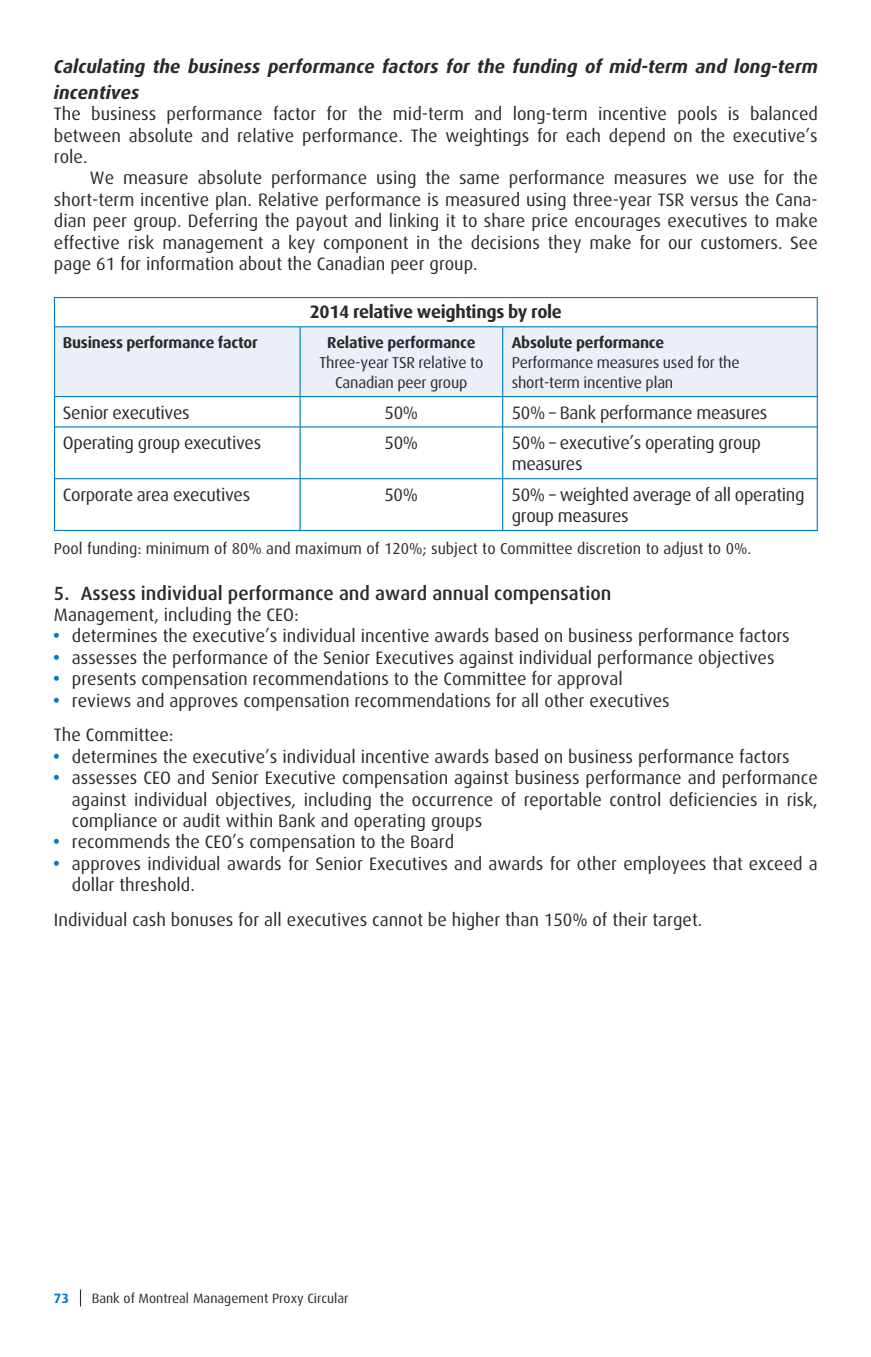
<style>
.page{position:relative;width:871px;height:1357px;background:#fff}
.page>*{position:absolute;margin:0;border:0;box-sizing:border-box;transform-origin:0 0}
.t1{font:500 19.12px "Dax";color:#2b292a}
.t2{font:italic 700 18.45px/25.9px "Dax";color:#2b292a}
.t3{font:18px/21.4px "Dax";color:#2b292a;text-align:justify}
.t4{font:18px/21.4px "Dax";letter-spacing:-.02em;color:#2b292a}
.t5{font:700 18px "Dax";letter-spacing:-.02em;color:#2b292a}
.t6{font:15.75px/20.2px "Dax";letter-spacing:-.015em;color:#2b292a;text-align:center}
.t7{font:700 15.75px "Dax";letter-spacing:-.015em;color:#2b292a}
.t8{font:13.5px "Dax";color:#2b292a}
.t9{font:700 13.5px "Dax";color:#007bc2}
.s1{font-family:"III Special Char";font-size:19.8px;color:#007bc2}
</style>
<div class="page">
<div style="left:54px;top:327px;width:763px;height:70px;background:#eaeff8"></div>
<hr style="left:54px;top:297px;width:763px;height:1px;background:#007bc2">
<hr style="left:54px;top:326px;width:763px;height:1px;background:#007bc2">
<hr style="left:54px;top:396px;width:763px;height:1px;background:#007bc2">
<hr style="left:299px;top:327px;width:2px;height:70px;background:#007bc2">
<hr style="left:502px;top:327px;width:1px;height:70px;background:#007bc2">
<hr style="left:54px;top:426px;width:763px;height:1px;background:#007bc2">
<hr style="left:299px;top:397px;width:2px;height:30px;background:#007bc2">
<hr style="left:502px;top:397px;width:1px;height:30px;background:#007bc2">
<hr style="left:54px;top:478px;width:763px;height:1px;background:#007bc2">
<hr style="left:299px;top:427px;width:2px;height:52px;background:#007bc2">
<hr style="left:502px;top:427px;width:1px;height:52px;background:#007bc2">
<hr style="left:54px;top:530px;width:763px;height:1px;background:#007bc2">
<hr style="left:299px;top:479px;width:2px;height:52px;background:#007bc2">
<hr style="left:502px;top:479px;width:1px;height:52px;background:#007bc2">
<hr style="left:54px;top:297px;width:1px;height:234px;background:#007bc2">
<hr style="left:816px;top:297px;width:1px;height:234px;background:#007bc2">
<svg style="left:80px;top:1289px;width:1px;height:17px"></svg>
<p class="t2" style="left:54px;top:55px;width:765px">Calculating the business performance factors for the funding of mid-term and long-term incentives</p>
<p class="t3" style="left:54px;top:104px;width:765px">The business performance factor for the mid-term and long-term incentive pools is balanced between absolute and relative performance. The weightings for each depend on the executive’s role.</p>
<p class="t3" style="left:54px;top:168px;width:765px;text-indent:36px">We measure absolute performance using the same performance measures we use for the short-term incentive plan. Relative performance is measured using three-year TSR versus the Cana&shy;dian peer group. Deferring the payout and linking it to share price encourages executives to make effective risk management a key component in the decisions they make for our customers. See page 61 for information about the Canadian peer group.</p>
<p class="t5" style="left:310px;top:304px;width:254px">2014 relative weightings by role</p>
<p class="t7" style="left:63px;top:335px;width:196px">Business performance factor</p>
<p class="t7" style="left:327px;top:335px;width:150px">Relative performance</p>
<p class="t6" style="left:319px;top:353px;width:165px">Three-year TSR relative to<br>Canadian peer group</p>
<p class="t7" style="left:511px;top:335px;width:154px">Absolute performance</p>
<p class="t6" style="left:511px;top:353px;width:229px;text-align:left">Performance measures used for the short-term incentive plan</p>
<p class="t4" style="left:63px;top:402px;width:128px">Senior executives</p>
<p class="t3" style="left:384px;top:402px;width:35px">50%</p>
<p class="t4" style="left:511px;top:402px;width:257px">50% – Bank performance measures</p>
<p class="t4" style="left:63px;top:433px;width:200px">Operating group executives</p>
<p class="t3" style="left:384px;top:433px;width:35px">50%</p>
<p class="t4" style="left:511px;top:433px;width:251px">50% – executive’s operating group measures</p>
<p class="t4" style="left:63px;top:484px;width:189px">Corporate area executives</p>
<p class="t3" style="left:384px;top:484px;width:35px">50%</p>
<p class="t4" style="left:511px;top:484px;width:294px">50% – weighted average of all operating group measures</p>
<p class="t6" style="left:54px;top:539px;width:699px">Pool funding: minimum of 80% and maximum of 120%; subject to Committee discretion to adjust to 0%.</p>
<p class="t1" style="left:54px;top:585px;width:559px">5. Assess individual performance and award annual compensation</p>
<p class="t3" style="left:54px;top:605px;width:737px;text-align:left">Management, including the CEO:<br><span class="s1">‰</span> determines the executive’s individual incentive awards based on business performance factors <span class="s1">‰</span> assesses the performance of the Senior Executives against individual performance objectives<br><span class="s1">‰</span> presents compensation recommendations to the Committee for approval<br><span class="s1">‰</span> reviews and approves compensation recommendations for all other executives</p>
<p class="t3" style="left:54px;top:725px;width:121px">The Committee:</p>
<p class="t3" style="left:54px;top:747px;width:737px"><span class="s1">‰</span> determines the executive’s individual incentive awards based on business performance factors</p>
<p class="t3" style="left:54px;top:768px;width:765px"><span class="s1">‰</span> assesses CEO and Senior Executive compensation against business performance and performance</p>
<p class="t3" style="left:72px;top:789px;width:747px">against individual objectives, including the occurrence of reportable control deficiencies in risk,</p>
<p class="t3" style="left:72px;top:811px;width:412px">compliance or audit within Bank and operating groups</p>
<p class="t3" style="left:54px;top:832px;width:402px"><span class="s1">‰</span> recommends the CEO’s compensation to the Board</p>
<p class="t3" style="left:54px;top:853px;width:765px"><span class="s1">‰</span> approves individual awards for Senior Executives and awards for other employees that exceed a</p>
<p class="t3" style="left:72px;top:875px;width:124px">dollar threshold.</p>
<p class="t3" style="left:54px;top:910px;width:650px">Individual cash bonuses for all executives cannot be higher than 150% of their target.</p>
<p class="t9" style="left:54px;top:1292px;width:17px">73</p>
<p class="t8" style="left:92px;top:1292px;width:258px">Bank of Montreal Management Proxy Circular</p>
</div>
